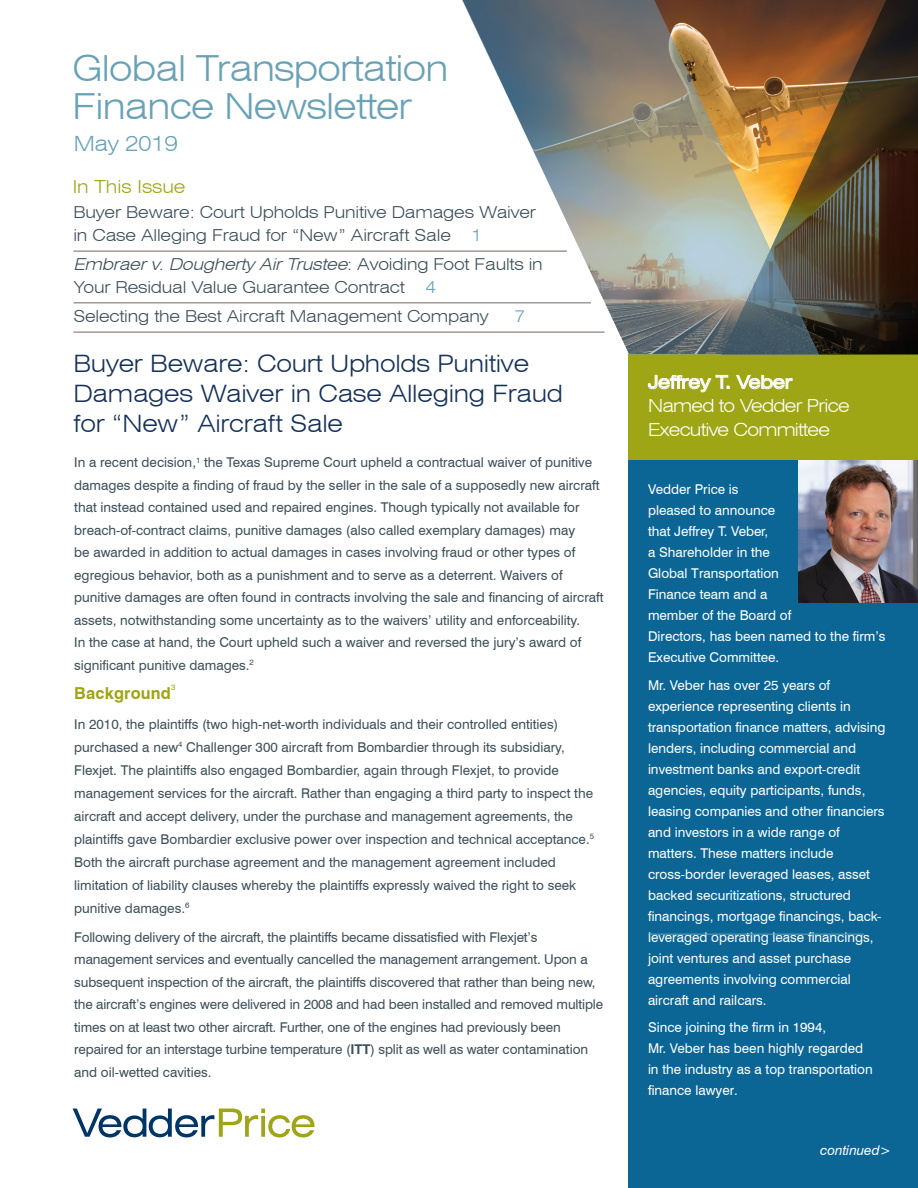
<style>
.page{position:relative;width:918px;height:1188px;background:#fff}
.page>*{position:absolute;margin:0;border:0;box-sizing:border-box;transform-origin:0 0}
.t1{font:300 expanded 36px/37.5px "Swiss 721 BT";letter-spacing:-.02em;color:#69a2b7}
.t2{font:300 expanded 24px/30px "Swiss 721 BT";letter-spacing:-.01em;color:#163159}
.t3{font:300 expanded 21px "Swiss 721 BT";letter-spacing:-.02em;color:#69a2b7}
.t4{font:300 expanded 18px/24px "Swiss 721 BT";letter-spacing:-.04em;color:#fff}
.t5{font:expanded 18px "Swiss 721 BT";letter-spacing:-.01em;color:#fff}
.t6{font:300 expanded 18px "Swiss 721 BT";color:#9ea615}
.t7{font:300 expanded 16.5px/22.5px "Swiss 721 BT";letter-spacing:-.01em;color:#3d4f59}
.t8{font:700 16.5px "Swiss 721 BT";letter-spacing:.01em;color:#9ea615}
.t9{font:300 expanded 16.5px "Swiss 721 BT";color:#69a2b7}
.t10{font:13.5px/22.5px "Swiss 721 BT";color:#3d4f59}
.t11{font:13.5px/21px "Swiss 721 BT";color:#fff}
.t12{font:italic 13.5px "Swiss 721 BT";color:#fff}
.t13{font:7.8px "Swiss 721 BT";color:#9ea615}
.s1{color:#69a2b7}
.s2{font-style:italic}
.s3{font-weight:700}
.s4{font-style:normal}
</style>
<div class="page">
<div style="left:629px;top:354px;width:289px;height:834px;background:#9ea615"></div>
<svg style="left:73px;top:1109px;width:242px;height:28px"></svg>
<svg style="left:841px;top:0;width:77px;height:354px;background:#392a1c"></svg>
<img style="left:414px;top:0;width:427px;height:354px">
<div style="left:629px;top:460px;width:289px;height:728px;background:#0b6696"></div>
<hr style="left:73px;top:251px;width:494px;height:1px;background:#726663">
<hr style="left:73px;top:303px;width:518px;height:1px;background:#726663">
<hr style="left:73px;top:332px;width:531px;height:1px;background:#726663">
<hr style="left:648px;top:934px;width:216px;height:1px;background:#69a2b7">
<svg style="left:648px;top:375px;width:81px;height:17px"></svg>
<svg style="left:736px;top:375px;width:56px;height:14px"></svg>
<img style="left:798px;top:460px;width:120px;height:143px">
<h1 class="t1" style="left:73px;top:50px;width:377px">Global Transportation<br>Finance Newsletter</h1>
<h3 class="t3" style="left:74px;top:131px;width:106px">May 2019</h3>
<h3 class="t6" style="left:73px;top:176px;width:114px">In This Issue</h3>
<p class="t7" style="left:73px;top:201px;width:464px">Buyer Beware: Court Upholds Punitive Damages Waiver in Case Alleging Fraud for “New” Aircraft Sale <span class="s1">1</span></p>
<p class="t7" style="left:73px;top:253px;width:471px"><span class="s2">Embraerv.Dougherty AirTrustee</span>: Av o i d i n g F o o t F a u l t s i n<br>Your Residual Value Guarantee Contract <span class="s1">4</span></p>
<p class="t7" style="left:73px;top:305px;width:417px">Selecting the Best Aircraft Management Company</p>
<p class="t9" style="left:515px;top:306px;width:12px">7</p>
<h2 class="t2" style="left:73px;top:349px;width:491px">Buyer Beware: Court Upholds Punitive<br>Damages Waiver in Case Alleging Fraud for “New” Aircraft Sale</h2>
<p class="t10" style="left:74px;top:451px;width:531px">In a recent decision,<sup>1</sup> the Texas Supreme Court upheld a contractual waiver of punitive damages despite a finding of fraud by the seller in the sale of a supposedly new aircraft that instead contained used and repaired engines. Though typically not available for breach-of-contract claims, punitive damages (also called exemplary damages) may<br>be awarded in addition to actual damages in cases involving fraud or other types of egregious behavior, both as a punishment and to serve as a deterrent. Waivers of punitive damages are often found in contracts involving the sale and financing of aircraft assets, notwithstanding some uncertainty as to the waivers’ utility and enforceability.<br>In the case at hand, the Court upheld such a waiver and reversed the jury’s award of significant punitive damages.<sup>2</sup></p>
<p class="t8" style="left:74px;top:683px;width:98px">Background</p>
<p class="t13" style="left:171px;top:683px;width:6px">3</p>
<p class="t10" style="left:74px;top:713px;width:521px;line-height:23px">In 2010, the plaintiffs (two high-net-worth individuals and their controlled entities) purchased a new<sup>4</sup> Challenger 300 aircraft from Bombardier through its subsidiary, Flexjet. The plaintiffs also engaged Bombardier, again through Flexjet, to provide management services for the aircraft. Rather than engaging a third party to inspect the aircraft and accept delivery, under the purchase and management agreements, the plaintiffs gave Bombardier exclusive power over inspection and technical acceptance.<sup>5<br></sup>Both the aircraft purchase agreement and the management agreement included limitation of liability clauses whereby the plaintiffs expressly waived the right to seek punitive damages.<sup>6</sup></p>
<p class="t10" style="left:74px;top:926px;width:531px">Following delivery of the aircraft, the plaintiffs became dissatisfied with Flexjet’s management services and eventually cancelled the management arrangement. Upon a subsequent inspection of the aircraft, the plaintiffs discovered that rather than being new, the aircraft’s engines were delivered in 2008 and had been installed and removed multiple times on at least two other aircraft. Further, one of the engines had previously been repaired for an interstage turbine temperature (<span class="s3">ITT</span>) split as well as water contamination and oil-wetted cavities.</p>
<h3 class="t5" style="left:648px;top:371px;width:146px">Jeffrey T. Veber</h3>
<h3 class="t4" style="left:648px;top:394px;width:203px">Named to Vedder Price<br>Executive Committee</h3>
<p class="t11" style="left:648px;top:478px;width:239px">Vedder Price is<br>pleased to announce<br>that Jeffrey T. Veber,<br>a Shareholder in the<br>Global Transportation<br>Finance team and a<br>member of the Board of<br>Directors, has been named to the firm’s<br>Executive Committee.</p>
<p class="t11" style="left:648px;top:674px;width:239px">Mr. Veber has over 25 years of experience representing clients in transportation finance matters, advising lenders, including commercial and investment banks and export-credit agencies, equity participants, funds, leasing companies and other financiers and investors in a wide range of matters. These matters include cross-border leveraged leases, asset backed securitizations, structured financings, mortgage financings, back&shy;leveraged operating lease financings, joint ventures and asset purchase agreements involving commercial aircraft and railcars.</p>
<p class="t11" style="left:648px;top:1017px;width:226px">Since joining the firm in 1994,<br>Mr. Veber has been highly regarded in the industry as a top transportation finance lawyer.</p>
<p class="t12" style="left:820px;top:1142px;width:72px">continued<span class="s4">&gt;</span></p>
</div>
